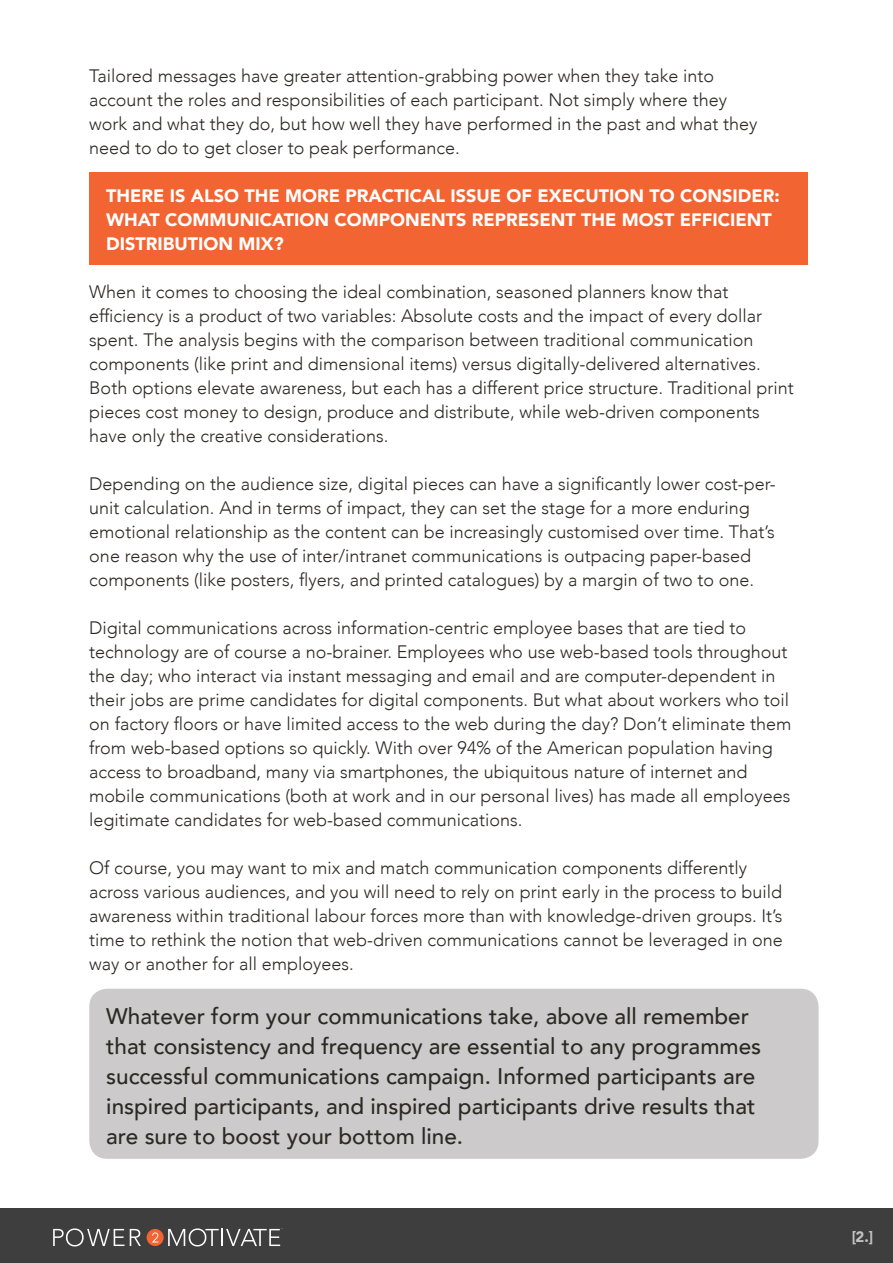
<style>
.page{position:relative;width:893px;height:1263px;background:#fff}
.page>*{position:absolute;margin:0;border:0;box-sizing:border-box;transform-origin:0 0}
.t1{font:500 22.5px/30px "Avenir";color:#2c2823}
.t2{font:300 18px/24px "Avenir";color:#2c2823}
.t3{font:900 18px/24px "Avenir";color:#fff}
.t4{font:900 15px "Avenir";color:#fff}
.t5{font:100 5.7px "Helvetica Neue";color:#fff}
</style>
<div class="page">
<div style="left:0;top:1209px;width:893px;height:54px;background:#3e3e3f"></div>
<svg style="left:53px;top:1228px;width:71px;height:18px"></svg>
<svg style="left:130px;top:1229px;width:11px;height:17px"></svg>
<svg style="left:168px;top:1228px;width:112px;height:18px"></svg>
<svg style="left:147px;top:1229px;width:17px;height:17px"></svg>
<svg style="left:152px;top:1232px;width:6px;height:10px"></svg>
<div style="left:89px;top:989px;width:730px;height:170px;background:#cccaca;border-radius:18px"></div>
<div style="left:89px;top:172px;width:719px;height:93px;background:#f26431"></div>
<p class="t2" style="left:89px;top:64px;width:670px">Tailored messages have greater attention-grabbing power when they take into account the roles and responsibilities of each participant. Not simply where they work and what they do, but how well they have performed in the past and what they need to do to get closer to peak performance.</p>
<p class="t3" style="left:106px;top:183px;width:675px">THERE IS ALSO THE MORE PRACTICAL ISSUE OF EXECUTION TO CONSIDER:<br>WHAT COMMUNICATION COMPONENTS REPRESENT THE MOST EFFICIENT<br>DISTRIBUTION MIX?</p>
<p class="t2" style="left:89px;top:280px;width:706px">When it comes to choosing the ideal combination, seasoned planners know that efficiency is a product of two variables: Absolute costs and the impact of every dollar spent. The analysis begins with the comparison between traditional communication components (like print and dimensional items) versus digitally-delivered alternatives.<br>Both options elevate awareness, but each has a different price structure. Traditional print pieces cost money to design, produce and distribute, while web-driven components have only the creative considerations.</p>
<p class="t2" style="left:89px;top:472px;width:688px">Depending on the audience size, digital pieces can have a significantly lower cost-per&shy;unit calculation. And in terms of impact, they can set the stage for a more enduring emotional relationship as the content can be increasingly customised over time. That’s one reason why the use of inter/intranet communications is outpacing paper-based components (like posters, flyers, and printed catalogues) by a margin of two to one.</p>
<p class="t2" style="left:89px;top:616px;width:704px">Digital communications across information-centric employee bases that are tied to technology are of course a no-brainer. Employees who use web-based tools throughout the day; who interact via instant messaging and email and are computer-dependent in their jobs are prime candidates for digital components. But what about workers who toil on factory floors or have limited access to the web during the day? Don’t eliminate them from web-based options so quickly. With over 94% of the American population having access to broadband, many via smartphones, the ubiquitous nature of internet and mobile communications (both at work and in our personal lives) has made all employees legitimate candidates for web-based communications.</p>
<p class="t2" style="left:89px;top:856px;width:695px">Of course, you may want to mix and match communication components differently across various audiences, and you will need to rely on print early in the process to build awareness within traditional labour forces more than with knowledge-driven groups. It’s time to rethink the notion that web-driven communications cannot be leveraged in one way or another for all employees.</p>
<p class="t1" style="left:106px;top:1000px;width:656px">Whatever form your communications take, above all remember that consistency and frequency are essential to any programmes successful communications campaign. Informed participants are inspired participants, and inspired participants drive results that are sure to boost your bottom line.</p>
<p class="t5" style="left:282px;top:1226px;width:2px">¨</p>
<p class="t4" style="left:851px;top:1224px;width:24px">[2.]</p>
</div>
